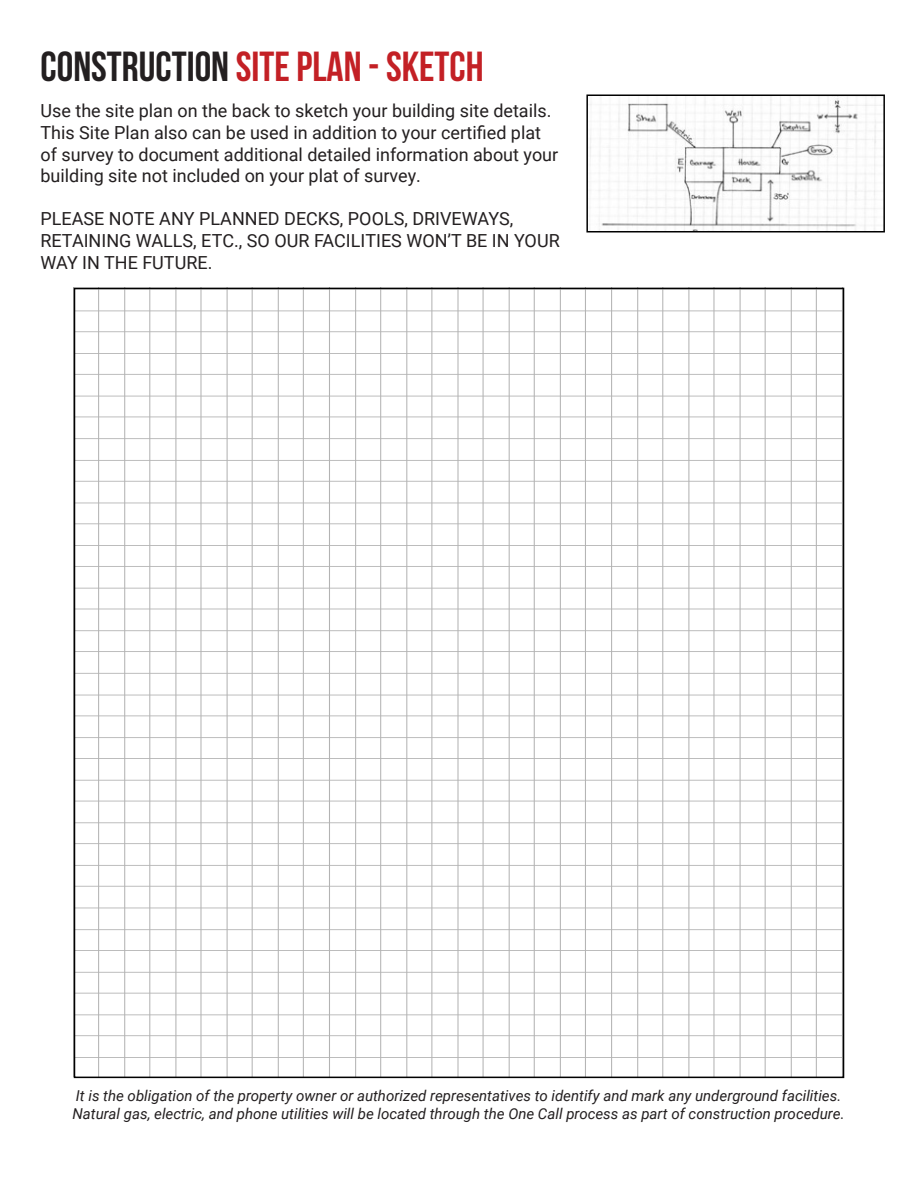
<style>
.page{position:relative;width:918px;height:1188px;background:#fff}
.page>*{position:absolute;margin:0;border:0;box-sizing:border-box;transform-origin:0 0}
.t1{font:700 42px "Bebas Neue";color:#c32025}
.t2{font:18px/21.6px "Roboto";color:#231f20}
.t3{font:italic 15px "Roboto";color:#231f20}
.s1{color:#231f20}
</style>
<div class="page">
<img style="left:77px;top:291px;width:764px;height:784px">
<img style="left:589px;top:97px;width:293px;height:132px">
<div style="left:586px;top:94px;width:299px;height:138px;border:2px solid #000"></div>
<p class="t1" style="left:40px;top:44px;width:445px"><span class="s1">CONSTRUCTION</span> SITE PLAN - SKETCH</p>
<p class="t2" style="left:40px;top:100px;width:519px">Use the site plan on the back to sketch your building site details.<br>This Site Plan also can be used in addition to your certified plat of survey to document additional detailed information about your building site not included on your plat of survey.</p>
<p class="t2" style="left:40px;top:208px;width:521px">PLEASE NOTE ANY PLANNED DECKS, POOLS, DRIVEWAYS,<br>RETAINING WALLS, ETC., SO OUR FACILITIES WON’T BE IN YOUR<br>WAY IN THE FUTURE.</p>
<p class="t3" style="left:76px;top:1085px;width:767px">It is the obligation of the property owner or authorized representatives to identify and mark any underground facilities.</p>
<p class="t3" style="left:73px;top:1103px;width:774px">Natural gas, electric, and phone utilities will be located through the One Call process as part of construction procedure.</p>
</div>
